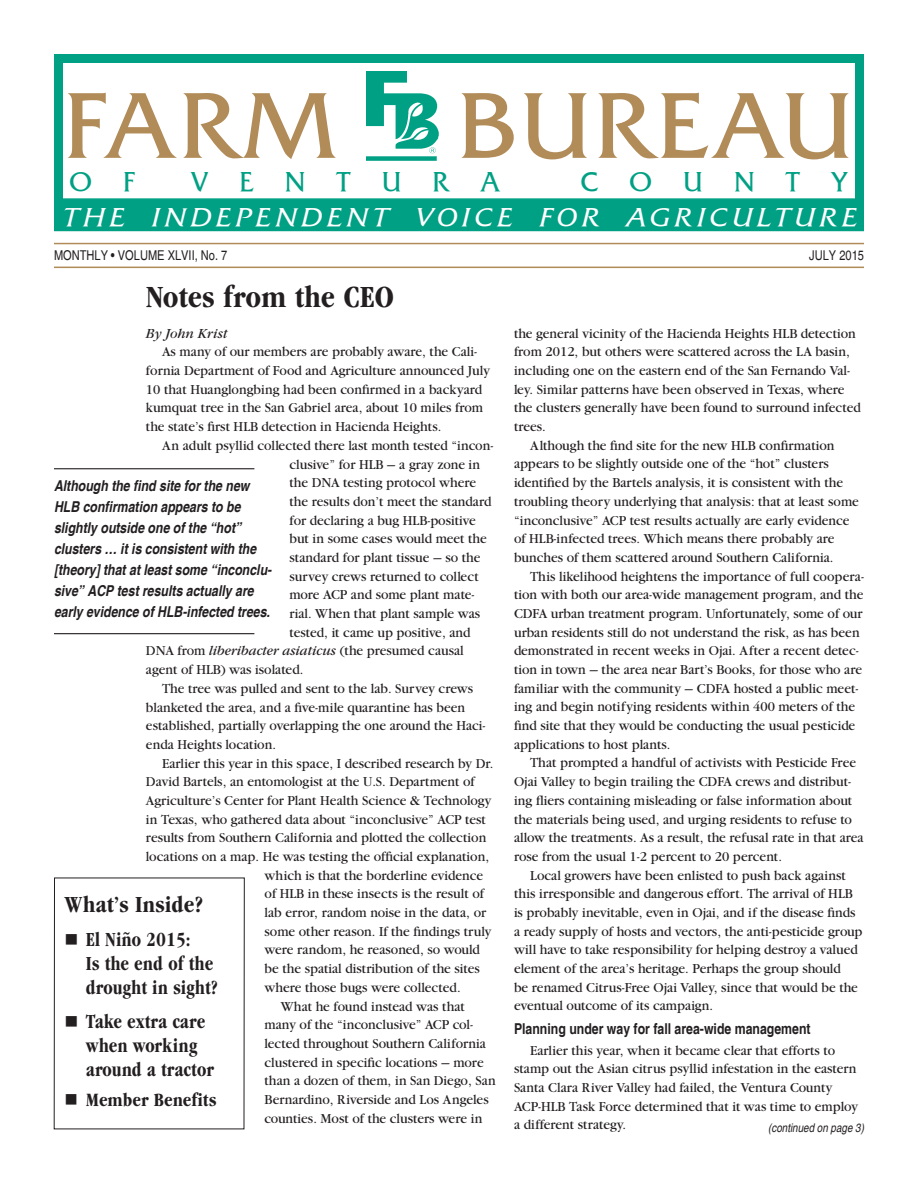
<style>
.page{position:relative;width:918px;height:1188px;background:#fff}
.page>*{position:absolute;margin:0;border:0;box-sizing:border-box;transform-origin:0 0}
.LOGO_TYPE{font:93px "Friz Quadrata TT";letter-spacing:.01em;color:#b18b58;scale:1.05 1}
.Headline{font:30px "Garamond Condensed Bold DTC";color:#231f20}
.LOGO_SUBHEAD{font:27px "Friz Quadrata TT";letter-spacing:1.13em;color:#00a084}
.LOGO_SUB_ITAL{font:25.5px "Friz Quadrata TT Italic";letter-spacing:.135em;color:#fff;scale:1.16 1}
.headline_small{font:22.5px "Garamond Condensed Bold DTC";color:#231f20}
.TOC_Indent{font:19.5px/24px "Garamond Condensed Bold DTC";color:#231f20;scale:.93 1}
.TOC_Indent-2{font:18.3px "Garamond Condensed Bold DTC";color:#231f20}
.pull_quote{font:italic 700 condensed 15px/21px "Helvetica";color:#231f20}
.subhead_bold_11_pt{font:700 condensed 15px "Helvetica";color:#231f20}
.dateline{font:condensed 13.5px "Helvetica";color:#231f20}
.byline_9_pt{font:13.5px "Garamond Book Italic DTC";color:#231f20;scale:.96 1}
.Body_text_9_pt{font:13.35px/18.8px "Garamond Book DTC";color:#231f20;scale:.96 1}
.continued_tag{font:italic condensed 12px "Helvetica";color:#231f20}
.s1{font-family:"Garamond Book Italic DTC"}
</style>
<div class="page">
<div style="left:54px;top:54px;width:810px;height:177px;background:#fff;border:9px solid #00a084"></div>
<img style="left:366px;top:71px;width:72px;height:89px">
<div style="left:54px;top:198px;width:810px;height:30px;background:#00a084;border:2px solid #00a084"></div>
<hr style="left:54px;top:243px;width:810px;height:1px;background:#b18b58">
<hr style="left:54px;top:267px;width:810px;height:1px;background:#b18b58">
<hr style="left:54px;top:468px;width:200px;height:1px;background:#231f20">
<hr style="left:54px;top:633px;width:200px;height:1px;background:#231f20">
<p class="LOGO_TYPE" style="left:62px;top:68px;width:264px">FARM</p>
<p class="LOGO_TYPE" style="left:456px;top:68px;width:380px">BUREAU</p>
<p class="LOGO_SUBHEAD" style="left:69px;top:165px;width:68px">O F</p>
<p class="LOGO_SUBHEAD" style="left:191px;top:165px;width:311px">VENTURA</p>
<p class="LOGO_SUBHEAD" style="left:581px;top:165px;width:269px">COUNTY</p>
<p class="LOGO_SUB_ITAL" style="left:62px;top:202px;width:687px">THE INDEPENDENT VOICE FOR AGRICULTURE</p>
<p class="dateline" style="left:54px;top:248px;width:175px">MONTHLY • VOLUME XLVII, No. 7</p>
<p class="dateline" style="left:809px;top:248px;width:56px">JULY 2015</p>
<p class="Headline" style="left:146px;top:280px;width:249px">Notes from the CEO</p>
<p class="byline_9_pt" style="left:146px;top:326px;width:86px">By John Krist</p>
<p class="Body_text_9_pt" style="left:146px;top:343px;width:360px;text-indent:16px">As many of our members are probably aware, the Cali&shy;fornia Department of Food and Agriculture announced July 10 that Huanglongbing had been confirmed in a backyard kumquat tree in the San Gabriel area, about 10 miles from the state’s first HLB detection in Hacienda Heights.</p>
<p class="Body_text_9_pt" style="left:162px;top:436px;width:346px">An adult psyllid collected there last month tested “incon-</p>
<p class="Body_text_9_pt" style="left:290px;top:455px;width:200px">clusive” for HLB — a gray zone in</p>
<p class="Body_text_9_pt" style="left:290px;top:474px;width:196px">the DNA testing protocol where</p>
<p class="Body_text_9_pt" style="left:290px;top:492px;width:212px">the results don’t meet the standard</p>
<p class="Body_text_9_pt" style="left:290px;top:511px;width:196px">for declaring a bug HLB-positive</p>
<p class="Body_text_9_pt" style="left:290px;top:530px;width:207px">but in some cases would meet the</p>
<p class="Body_text_9_pt" style="left:290px;top:548px;width:200px">standard for plant tissue — so the</p>
<p class="Body_text_9_pt" style="left:290px;top:567px;width:199px">survey crews returned to collect</p>
<p class="Body_text_9_pt" style="left:290px;top:586px;width:194px">more ACP and some plant mate-</p>
<p class="Body_text_9_pt" style="left:290px;top:604px;width:200px">rial. When that plant sample was</p>
<p class="Body_text_9_pt" style="left:290px;top:623px;width:190px">tested, it came up positive, and</p>
<p class="Body_text_9_pt" style="left:146px;top:642px;width:333px">DNA from <span class="s1">liberibacter asiaticus</span> (the presumed causal</p>
<p class="Body_text_9_pt" style="left:146px;top:661px;width:166px">agent of HLB) was isolated.</p>
<p class="Body_text_9_pt" style="left:146px;top:679px;width:355px;text-indent:16px">The tree was pulled and sent to the lab. Survey crews blanketed the area, and a five-mile quarantine has been established, partially overlapping the one around the Haci&shy;enda Heights location.</p>
<p class="Body_text_9_pt" style="left:162px;top:754px;width:346px">Earlier this year in this space, I described research by Dr.</p>
<p class="Body_text_9_pt" style="left:146px;top:773px;width:344px">David Bartels, an entomologist at the U.S. Department of</p>
<p class="Body_text_9_pt" style="left:146px;top:791px;width:361px">Agriculture’s Center for Plant Health Science &amp; Technology</p>
<p class="Body_text_9_pt" style="left:146px;top:810px;width:356px">in Texas, who gathered data about “inconclusive” ACP test</p>
<p class="Body_text_9_pt" style="left:146px;top:829px;width:356px">results from Southern California and plotted the collection</p>
<p class="Body_text_9_pt" style="left:146px;top:847px;width:359px">locations on a map. He was testing the official explanation,</p>
<p class="Body_text_9_pt" style="left:265px;top:866px;width:229px">which is that the borderline evidence</p>
<p class="Body_text_9_pt" style="left:265px;top:885px;width:230px">of HLB in these insects is the result of</p>
<p class="Body_text_9_pt" style="left:265px;top:903px;width:232px">lab error, random noise in the data, or</p>
<p class="Body_text_9_pt" style="left:265px;top:922px;width:238px">some other reason. If the findings truly</p>
<p class="Body_text_9_pt" style="left:265px;top:941px;width:226px">were random, he reasoned, so would</p>
<p class="Body_text_9_pt" style="left:265px;top:960px;width:226px">be the spatial distribution of the sites</p>
<p class="Body_text_9_pt" style="left:265px;top:978px;width:206px">where those bugs were collected.</p>
<p class="Body_text_9_pt" style="left:265px;top:997px;width:242px;text-indent:16px">What he found instead was that many of the “inconclusive” ACP col&shy;lected throughout Southern California clustered in specific locations — more than a dozen of them, in San Diego, San Bernardino, Riverside and Los Angeles counties. Most of the clusters were in</p>
<p class="pull_quote" style="left:54px;top:475px;width:219px">Although the find site for the new HLB confirmation appears to be slightly outside one of the “hot” clusters … it is consistent with the [theory] that at least some “inconclu&shy;sive” ACP test results actually are early evidence of HLB-infected trees.</p>
<p class="headline_small" style="left:65px;top:892px;width:140px">What’s Inside?</p>
<p class="TOC_Indent" style="left:86px;top:928px;width:143px;text-indent:-22px">■ El Niño 2015:<br>Is the end of the drought in sight?</p>
<p class="TOC_Indent" style="left:86px;top:1009px;width:139px;text-indent:-22px">■ Take extra care when working around a tractor</p>
<p class="TOC_Indent-2" style="left:64px;top:1090px;width:154px">■ Member Benefits</p>
<p class="Body_text_9_pt" style="left:514px;top:324px;width:363px">the general vicinity of the Hacienda Heights HLB detection from 2012, but others were scattered across the LA basin, including one on the eastern end of the San Fernando Val&shy;ley. Similar patterns have been observed in Texas, where the clusters generally have been found to surround infected trees.</p>
<p class="Body_text_9_pt" style="left:514px;top:436px;width:361px;text-indent:16px">Although the find site for the new HLB confirmation appears to be slightly outside one of the “hot” clusters identified by the Bartels analysis, it is consistent with the troubling theory underlying that analysis: that at least some “inconclusive” ACP test results actually are early evidence of HLB-infected trees. Which means there probably are bunches of them scattered around Southern California.</p>
<p class="Body_text_9_pt" style="left:514px;top:567px;width:366px;text-indent:16px">This likelihood heightens the importance of full coopera&shy;tion with both our area-wide management program, and the CDFA urban treatment program. Unfortunately, some of our urban residents still do not understand the risk, as has been demonstrated in recent weeks in Ojai. After a recent detec&shy;tion in town — the area near Bart’s Books, for those who are familiar with the community — CDFA hosted a public meet&shy;ing and begin notifying residents within 400 meters of the find site that they would be conducting the usual pesticide applications to host plants.</p>
<p class="Body_text_9_pt" style="left:514px;top:754px;width:366px;text-indent:16px">That prompted a handful of activists with Pesticide Free Ojai Valley to begin trailing the CDFA crews and distribut&shy;ing fliers containing misleading or false information about the materials being used, and urging residents to refuse to allow the treatments. As a result, the refusal rate in that area rose from the usual 1-2 percent to 20 percent.</p>
<p class="Body_text_9_pt" style="left:514px;top:866px;width:365px;text-indent:16px">Local growers have been enlisted to push back against this irresponsible and dangerous effort. The arrival of HLB is probably inevitable, even in Ojai, and if the disease finds a ready supply of hosts and vectors, the anti-pesticide group will have to take responsibility for helping destroy a valued element of the area’s heritage. Perhaps the group should<br>be renamed Citrus-Free Ojai Valley, since that would be the eventual outcome of its campaign.</p>
<p class="subhead_bold_11_pt" style="left:514px;top:1020px;width:298px">Planning under way for fall area-wide management</p>
<p class="Body_text_9_pt" style="left:514px;top:1041px;width:360px;text-indent:16px">Earlier this year, when it became clear that efforts to stamp out the Asian citrus psyllid infestation in the eastern Santa Clara River Valley had failed, the Ventura County ACP-HLB Task Force determined that it was time to employ a different strategy.</p>
<p class="continued_tag" style="left:768px;top:1121px;width:97px">(continued on page 3)</p>
</div>
